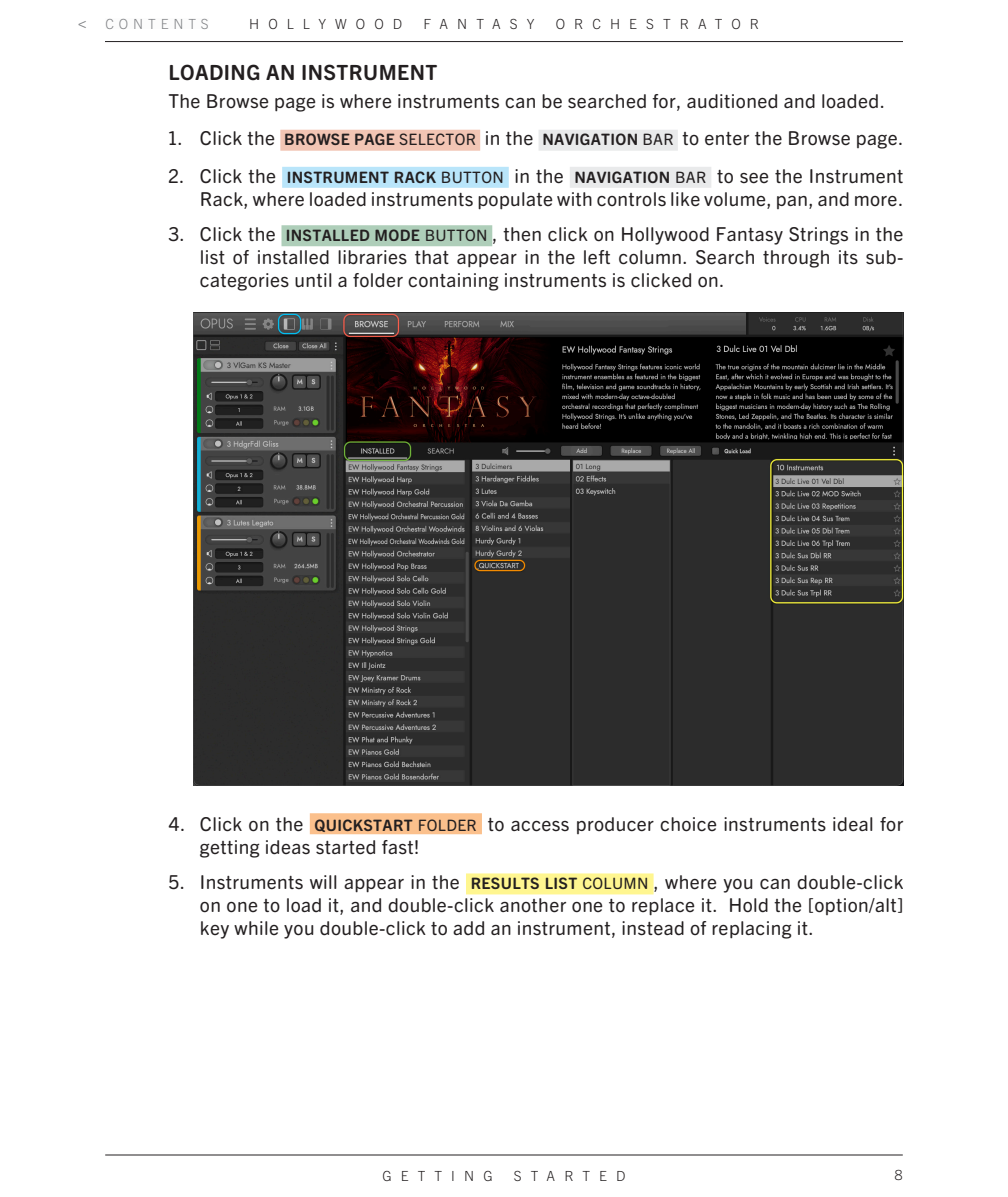
<style>
.page{position:relative;width:1008px;height:1197px;background:#fff}
.page>*{position:absolute;margin:0;border:0;box-sizing:border-box;transform-origin:0 0}
.Major_Section_NEW{font:700 21px "Trade Gothic Next SR Pro";letter-spacing:.02em;color:#231f20}
.Text_no_space_after{font:19.25px/23.1px "Trade Gothic Next SR Pro";letter-spacing:.02em;color:#231f20;text-align:justify}
.t1{font:300 14px "Trade Gothic Next LT Pro";letter-spacing:.65em;color:#231f20}
.t2{font:300 14px "Trade Gothic Next LT Pro";letter-spacing:.35em;color:#808285}
.s1{font-size:17.5px}
.s2{font-weight:700;font-size:15.75px}
.s3{font-size:15.75px}
</style>
<div class="page">
<hr style="left:105px;top:41px;width:798px;height:1px;background:#231f20">
<hr style="left:105px;top:1155px;width:798px;height:1px;background:#231f20">
<div style="left:280px;top:130px;width:200px;height:21px;background:#f2c5b4"></div>
<div style="left:539px;top:130px;width:139px;height:21px;background:#e9eaeb"></div>
<div style="left:282px;top:167px;width:227px;height:21px;background:#b9e5fa"></div>
<div style="left:570px;top:167px;width:141px;height:21px;background:#e9eaeb"></div>
<div style="left:282px;top:225px;width:210px;height:21px;background:#aeceb9"></div>
<div style="left:310px;top:813px;width:172px;height:21px;background:#fbc08c"></div>
<div style="left:466px;top:873px;width:188px;height:21px;background:#fff690"></div>
<img style="left:194px;top:312px;width:709px;height:474px">
<p class="t2" style="left:77px;top:14px;width:133px"><span class="s1">&lt;</span> CONTENTS</p>
<p class="t1" style="left:249px;top:14px;width:155px">HOLLYWOOD</p>
<p class="t1" style="left:424px;top:14px;width:112px">FANTASY</p>
<p class="t1" style="left:556px;top:14px;width:205px">ORCHESTRATOR</p>
<p class="Major_Section_NEW" style="left:168px;top:58px;width:270px">LOADING AN INSTRUMENT</p>
<p class="Text_no_space_after" style="left:168px;top:89px;width:718px">The Browse page is where instruments can be searched for, auditioned and loaded.</p>
<p class="Text_no_space_after" style="left:168px;top:126px;width:736px">1. Click the <span class="s2">BROWSE PAGE</span> <span class="s3">SELECTOR</span> in the <span class="s2">NAVIGATION</span> <span class="s3">BAR</span> to enter the Browse page.</p>
<p class="Text_no_space_after" style="left:168px;top:163px;width:737px;text-align:right">2. Click the <span class="s2">INSTRUMENT RACK</span> <span class="s3">BUTTON</span> in the <span class="s2">NAVIGATION</span> <span class="s3">BAR</span> to see the Instrument<br>Rack, where loaded instruments populate with controls like volume, pan, and more.</p>
<p class="Text_no_space_after" style="left:200px;top:221px;width:705px;text-indent:-32px">3. Click the <span class="s2">INSTALLED MODE</span> <span class="s3">BUTTON</span> , then click on Hollywood Fantasy Strings in the list of installed libraries that appear in the left column. Search through its sub&shy;categories until a folder containing instruments is clicked on.</p>
<p class="Text_no_space_after" style="left:200px;top:811px;width:705px;text-indent:-32px">4. Click on the <span class="s2">QUICKSTART</span> <span class="s3">FOLDER</span> to access producer choice instruments ideal for getting ideas started fast!</p>
<p class="Text_no_space_after" style="left:200px;top:869px;width:705px;text-indent:-32px">5. Instruments will appear in the <span class="s2">RESULTS LIST</span> <span class="s3">COLUMN</span> , where you can double-click on one to load it, and double-click another one to replace it. Hold the [option/alt] key while you double-click to add an instrument, instead of replacing it.</p>
<p class="t1" style="left:382px;top:1166px;width:112px">GETTING</p>
<p class="t1" style="left:514px;top:1166px;width:113px">STARTED</p>
<p class="t1" style="left:894px;top:1165px;width:10px">8</p>
</div>
